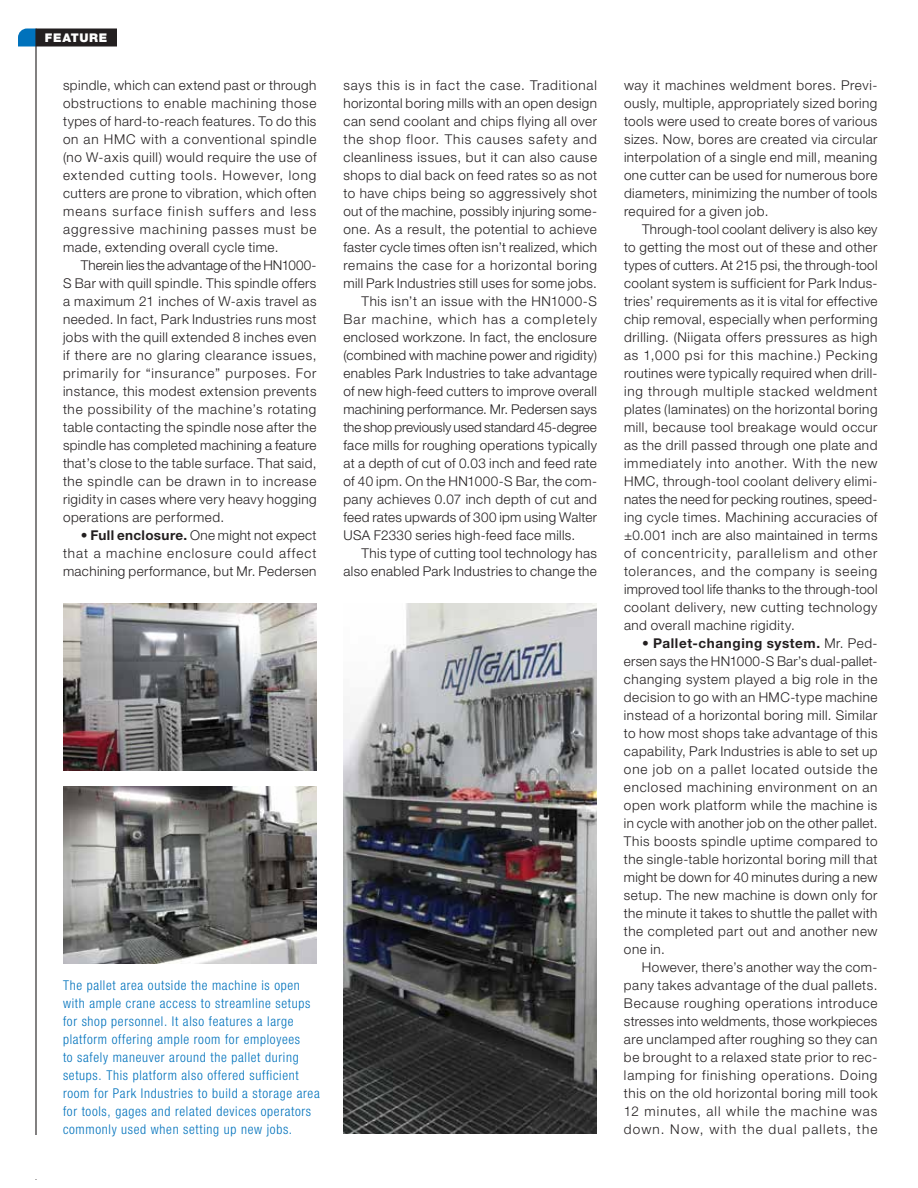
<style>
.page{position:relative;width:918px;height:1188px;background:#fff}
.page>*{position:absolute;margin:0;border:0;box-sizing:border-box;transform-origin:0 0}
.t1{font:300 13.5px/18px "Helvetica Neue LT Std";letter-spacing:.03em;color:#231f20;text-align:justify}
.t2{font:300 condensed 13.5px/18px "Helvetica Neue LT Std";letter-spacing:.05em;color:#0072bc}
.t3{font:300 13.5px "Helvetica Neue LT Std";letter-spacing:-.005em;color:#231f20}
.t4{font:300 13.5px "Helvetica Neue LT Std";letter-spacing:.065em;color:#231f20}
.t5{font:300 13.5px "Helvetica Neue LT Std";letter-spacing:.05em;color:#231f20}
.t6{font:300 13.5px "Helvetica Neue LT Std";letter-spacing:.07em;color:#231f20}
.t7{font:300 13.5px "Helvetica Neue LT Std";letter-spacing:.085em;color:#231f20}
.t8{font:900 12px "Helvetica Neue LT Std";letter-spacing:.055em;color:#fff}
.s1{font-weight:700}
</style>
<div class="page">
<svg style="left:18px;top:28px;width:18px;height:18px"></svg>
<div style="left:36px;top:28px;width:81px;height:18px;background:#231f20"></div>
<hr style="left:35px;top:29px;width:2px;height:1151px;background:#231f20">
<div style="left:0;top:1135px;width:918px;height:44px;background:#fff"></div>
<img style="left:63px;top:603px;width:253px;height:167px">
<img style="left:63px;top:787px;width:253px;height:176px">
<img style="left:344px;top:604px;width:253px;height:530px">
<p class="t8" style="left:45px;top:31px;width:64px">FEATURE</p>
<p class="t1" style="left:63px;top:76px;width:255px">spindle, which can extend past or through obstructions to enable machining those types of hard-to-reach features. To do this on an HMC with a conventional spindle (no W-axis quill) would require the use of extended cutting tools. However, long cutters are prone to vibration, which often means surface finish suffers and less aggressive machining passes must be made, extending overall cycle time.</p>
<p class="t1" style="left:63px;top:256px;width:255px;text-indent:18px">Therein lies the advantage of the HN1000- S Bar with quill spindle. This spindle offers a maximum 21 inches of W-axis travel as needed. In fact, Park Industries runs most jobs with the quill extended 8 inches even if there are no glaring clearance issues, primarily for “insurance” purposes. For instance, this modest extension prevents the possibility of the machine’s rotating table contacting the spindle nose after the spindle has completed machining a feature that’s close to the table surface. That said, the spindle can be drawn in to increase rigidity in cases where very heavy hogging operations are performed.</p>
<p class="t1" style="left:63px;top:526px;width:255px;text-indent:18px">• <span class="s1">Full enclosure.</span> One might not expect that a machine enclosure could affect machining performance, but Mr. Pedersen</p>
<p class="t4" style="left:344px;top:77px;width:255px">says this is in fact the case. Traditional</p>
<p class="t1" style="left:344px;top:94px;width:255px">horizontal boring mills with an open design</p>
<p class="t1" style="left:344px;top:112px;width:255px">can send coolant and chips flying all over</p>
<p class="t6" style="left:344px;top:131px;width:255px">the shop floor. This causes safety and</p>
<p class="t1" style="left:344px;top:148px;width:255px">cleanliness issues, but it can also cause</p>
<p class="t1" style="left:344px;top:166px;width:255px">shops to dial back on feed rates so as not</p>
<p class="t1" style="left:344px;top:184px;width:255px">to have chips being so aggressively shot</p>
<p class="t1" style="left:344px;top:202px;width:255px">out of the machine, possibly injuring some-</p>
<p class="t1" style="left:344px;top:220px;width:255px">one. As a result, the potential to achieve</p>
<p class="t1" style="left:344px;top:238px;width:255px">faster cycle times often isn’t realized, which</p>
<p class="t5" style="left:344px;top:257px;width:255px">remains the case for a horizontal boring</p>
<p class="t1" style="left:344px;top:274px;width:255px">mill Park Industries still uses for some jobs.</p>
<p class="t1" style="left:361px;top:292px;width:237px">This isn’t an issue with the HN1000-S</p>
<p class="t7" style="left:344px;top:311px;width:255px">Bar machine, which has a completely</p>
<p class="t1" style="left:344px;top:328px;width:255px">enclosed workzone. In fact, the enclosure</p>
<p class="t1" style="left:344px;top:346px;width:255px">(combined with machine power and rigidity)</p>
<p class="t1" style="left:344px;top:364px;width:255px">enables Park Industries to take advantage</p>
<p class="t1" style="left:344px;top:382px;width:255px">of new high-feed cutters to improve overall</p>
<p class="t1" style="left:344px;top:400px;width:255px">machining performance. Mr. Pedersen says</p>
<p class="t3" style="left:344px;top:419px;width:255px">the shop previously used standard 45-degree</p>
<p class="t1" style="left:344px;top:436px;width:255px">face mills for roughing operations typically</p>
<p class="t1" style="left:344px;top:454px;width:255px">at a depth of cut of 0.03 inch and feed rate</p>
<p class="t1" style="left:344px;top:472px;width:255px">of 40 ipm. On the HN1000-S Bar, the com-</p>
<p class="t1" style="left:344px;top:490px;width:255px">pany achieves 0.07 inch depth of cut and</p>
<p class="t1" style="left:344px;top:508px;width:255px">feed rates upwards of 300 ipm using Walter</p>
<p class="t1" style="left:344px;top:526px;width:233px">USA F2330 series high-feed face mills.</p>
<p class="t1" style="left:361px;top:544px;width:237px">This type of cutting tool technology has</p>
<p class="t1" style="left:344px;top:562px;width:255px">also enabled Park Industries to change the</p>
<p class="t2" style="left:63px;top:976px;width:258px">The pallet area outside the machine is open with ample crane access to streamline setups for shop personnel. It also features a large platform offering ample room for employees<br>to safely maneuver around the pallet during setups. This platform also offered sufficient room for Park Industries to build a storage area for tools, gages and related devices operators commonly used when setting up new jobs.</p>
<p class="t1" style="left:624px;top:76px;width:255px">way it machines weldment bores. Previ&shy;ously, multiple, appropriately sized boring tools were used to create bores of various sizes. Now, bores are created via circular interpolation of a single end mill, meaning one cutter can be used for numerous bore diameters, minimizing the number of tools required for a given job.</p>
<p class="t1" style="left:624px;top:220px;width:255px;text-indent:18px">Through-tool coolant delivery is also key to getting the most out of these and other types of cutters. At 215 psi, the through-tool coolant system is sufficient for Park Indus&shy;tries’ requirements as it is vital for effective chip removal, especially when performing drilling. (Niigata offers pressures as high as 1,000 psi for this machine.) Pecking routines were typically required when drill&shy;ing through multiple stacked weldment plates (laminates) on the horizontal boring mill, because tool breakage would occur as the drill passed through one plate and immediately into another. With the new HMC, through-tool coolant delivery elimi&shy;nates the need for pecking routines, speed&shy;ing cycle times. Machining accuracies of ±0.001 inch are also maintained in terms of concentricity, parallelism and other tolerances, and the company is seeing improved tool life thanks to the through-tool coolant delivery, new cutting technology and overall machine rigidity.</p>
<p class="t1" style="left:624px;top:634px;width:255px;text-indent:18px">• <span class="s1">Pallet-changing system.</span> Mr. Ped&shy;ersen says the HN1000-S Bar’s dual-pallet&shy;changing system played a big role in the decision to go with an HMC-type machine instead of a horizontal boring mill. Similar to how most shops take advantage of this capability, Park Industries is able to set up one job on a pallet located outside the enclosed machining environment on an open work platform while the machine is in cycle with another job on the other pallet.<br>This boosts spindle uptime compared to the single-table horizontal boring mill that might be down for 40 minutes during a new setup. The new machine is down only for the minute it takes to shuttle the pallet with the completed part out and another new one in.</p>
<p class="t1" style="left:624px;top:958px;width:255px;text-indent:18px">However, there’s another way the com&shy;pany takes advantage of the dual pallets.<br>Because roughing operations introduce stresses into weldments, those workpieces are unclamped after roughing so they can be brought to a relaxed state prior to rec&shy;lamping for finishing operations. Doing this on the old horizontal boring mill took 12 minutes, all while the machine was down. Now, with the dual pallets, the</p>
</div>
